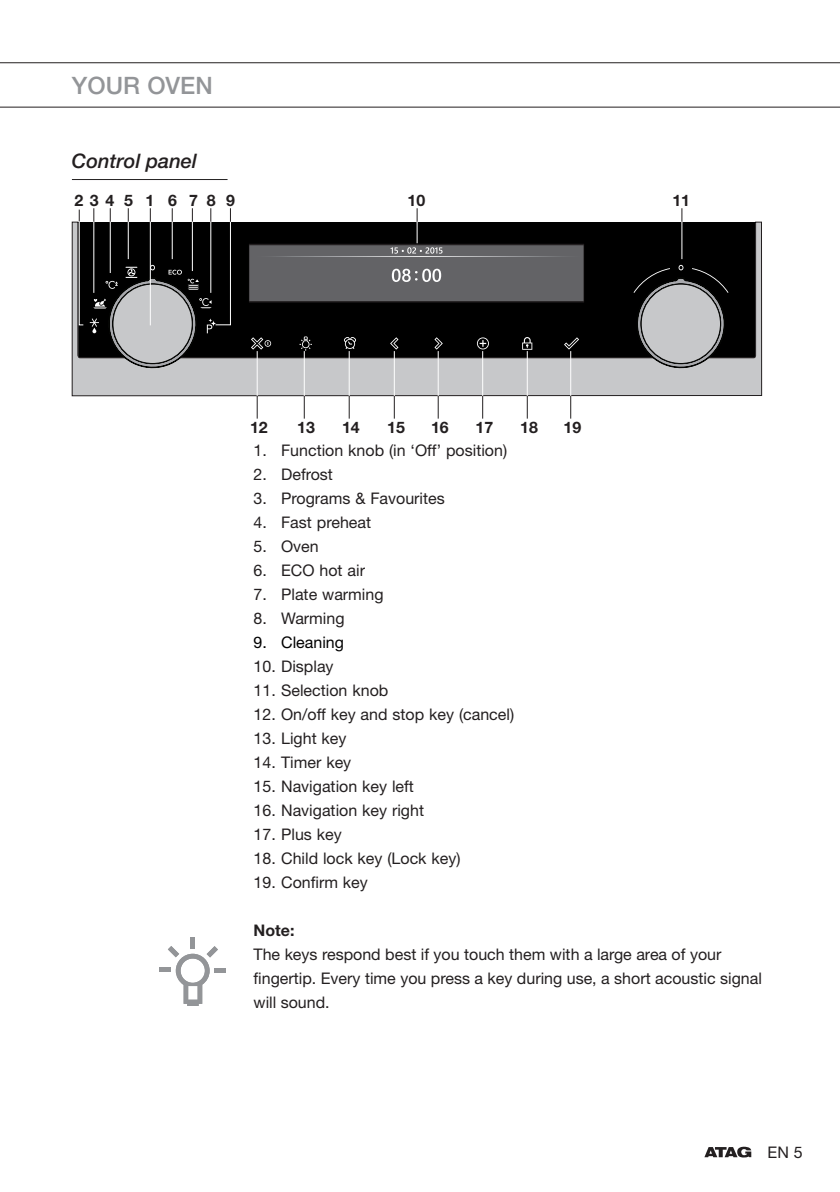
<style>
.page{position:relative;width:840px;height:1192px;background:#fff}
.page>*{position:absolute;margin:0;border:0;box-sizing:border-box;transform-origin:0 0}
.t1{font:500 24px "Helvetica Neue";color:#939598}
.t2{font:italic 500 20px "Helvetica Neue";color:#231f20}
.t3{font:16px/24px "Helvetica Neue";color:#231f20}
.t4{font:16px "Helvetica Neue";color:#000}
.t5{font:700 16px "Helvetica Neue";color:#231f20}
.t6{font:700 15.8px "Helvetica Neue";color:#231f20}
</style>
<div class="page">
<hr style="left:0;top:62px;width:839px;height:1px;background:#231f20">
<hr style="left:0;top:107px;width:839px;height:1px;background:#231f20">
<svg style="left:704px;top:1146px;width:47px;height:11px"></svg>
<hr style="left:72px;top:179px;width:155px;height:1px;background:#231f20">
<svg style="left:72px;top:222px;width:689px;height:174px;background:#484949"></svg>
<svg style="left:106px;top:266px;width:95px;height:104px;background:#3c3c3d"></svg>
<div style="left:113px;top:284px;width:79px;height:79px;background:#c7c8ca;border-radius:50%"></div>
<div style="left:113px;top:284px;width:79px;height:79px;border:1px solid #040503;border-radius:50%"></div>
<svg style="left:634px;top:278px;width:93px;height:92px;background:#474848"></svg>
<div style="left:641px;top:284px;width:79px;height:79px;background:#c7c8ca;border-radius:50%"></div>
<div style="left:640px;top:284px;width:80px;height:79px;border:1px solid #040503;border-radius:50%"></div>
<hr style="left:78px;top:222px;width:677px;height:1px;background:#000">
<svg style="left:257px;top:396px;width:1px;height:22px"></svg>
<hr style="left:257px;top:351px;width:1px;height:45px;background:#fff">
<svg style="left:304px;top:396px;width:1px;height:22px"></svg>
<hr style="left:304px;top:351px;width:1px;height:45px;background:#fff">
<svg style="left:349px;top:396px;width:1px;height:22px"></svg>
<hr style="left:349px;top:351px;width:1px;height:45px;background:#fff">
<svg style="left:394px;top:396px;width:1px;height:22px"></svg>
<hr style="left:394px;top:351px;width:1px;height:45px;background:#fff">
<svg style="left:437px;top:396px;width:1px;height:22px"></svg>
<hr style="left:437px;top:351px;width:1px;height:45px;background:#fff">
<svg style="left:482px;top:396px;width:1px;height:22px"></svg>
<hr style="left:482px;top:351px;width:1px;height:45px;background:#fff">
<svg style="left:526px;top:396px;width:1px;height:22px"></svg>
<hr style="left:526px;top:351px;width:1px;height:45px;background:#fff">
<svg style="left:570px;top:396px;width:1px;height:22px"></svg>
<hr style="left:570px;top:351px;width:1px;height:45px;background:#fff">
<svg style="left:150px;top:208px;width:1px;height:13px"></svg>
<hr style="left:150px;top:221px;width:1px;height:104px;background:#fff">
<svg style="left:246px;top:208px;width:340px;height:96px"></svg>
<svg style="left:681px;top:208px;width:1px;height:13px"></svg>
<hr style="left:681px;top:221px;width:1px;height:38px;background:#fff">
<svg style="left:172px;top:208px;width:1px;height:13px"></svg>
<hr style="left:172px;top:221px;width:1px;height:38px;background:#fff">
<svg style="left:192px;top:208px;width:1px;height:13px"></svg>
<hr style="left:192px;top:221px;width:1px;height:50px;background:#fff">
<svg style="left:128px;top:208px;width:1px;height:13px"></svg>
<hr style="left:128px;top:221px;width:1px;height:38px;background:#fff">
<svg style="left:110px;top:208px;width:1px;height:13px"></svg>
<hr style="left:110px;top:221px;width:1px;height:52px;background:#fff">
<svg style="left:93px;top:208px;width:1px;height:13px"></svg>
<hr style="left:93px;top:221px;width:1px;height:72px;background:#fff">
<svg style="left:79px;top:209px;width:5px;height:116px"></svg>
<svg style="left:207px;top:208px;width:24px;height:125px;background:#2e2e2e"></svg>
<div style="left:190px;top:937px;width:5px;height:11px;background:#939598"></div>
<div style="left:160px;top:967px;width:11px;height:5px;background:#939598"></div>
<div style="left:215px;top:968px;width:11px;height:5px;background:#939598"></div>
<svg style="left:168px;top:946px;width:50px;height:59px"></svg>
<h1 class="t1" style="left:72px;top:71px;width:142px">YOUR OVEN</h1>
<p class="t2" style="left:72px;top:149px;width:126px">Control panel</p>
<p class="t6" style="left:74px;top:191px;width:162px">2345 1 6 789</p>
<p class="t6" style="left:407px;top:191px;width:19px">10</p>
<p class="t6" style="left:672px;top:191px;width:19px">11</p>
<p class="t6" style="left:250px;top:418px;width:19px">12</p>
<p class="t6" style="left:297px;top:418px;width:19px">13</p>
<p class="t6" style="left:342px;top:418px;width:19px">14</p>
<p class="t6" style="left:387px;top:418px;width:19px">15</p>
<p class="t6" style="left:431px;top:418px;width:19px">16</p>
<p class="t6" style="left:475px;top:418px;width:19px">17</p>
<p class="t6" style="left:520px;top:418px;width:19px">18</p>
<p class="t6" style="left:563px;top:418px;width:19px">19</p>
<p class="t3" style="left:253px;top:438px;width:255px">1. Function knob (in ‘Off’ position)</p>
<p class="t3" style="left:253px;top:462px;width:81px">2. Defrost</p>
<p class="t3" style="left:253px;top:486px;width:193px">3. Programs &amp; Favourites</p>
<p class="t3" style="left:253px;top:510px;width:119px">4. Fast preheat</p>
<p class="t3" style="left:253px;top:534px;width:67px">5. Oven</p>
<p class="t3" style="left:253px;top:558px;width:113px">6. ECO hot air</p>
<p class="t3" style="left:253px;top:582px;width:131px">7. Plate warming</p>
<p class="t3" style="left:253px;top:606px;width:92px">8. Warming</p>
<p class="t4" style="left:253px;top:633px;width:92px">9. Cleaning</p>
<p class="t3" style="left:253px;top:654px;width:82px">10. Display</p>
<p class="t3" style="left:253px;top:678px;width:136px">11. Selection knob</p>
<p class="t3" style="left:253px;top:702px;width:262px">12. On/off key and stop key (cancel)</p>
<p class="t3" style="left:253px;top:726px;width:94px">13. Light key</p>
<p class="t3" style="left:253px;top:750px;width:99px">14. Timer key</p>
<p class="t3" style="left:253px;top:774px;width:162px">15. Navigation key left</p>
<p class="t3" style="left:253px;top:798px;width:172px">16. Navigation key right</p>
<p class="t3" style="left:253px;top:822px;width:90px">17. Plus key</p>
<p class="t3" style="left:253px;top:846px;width:208px">18. Child lock key (Lock key)</p>
<p class="t3" style="left:253px;top:870px;width:116px">19. Confirm key</p>
<p class="t5" style="left:253px;top:920px;width:42px">Note:</p>
<p class="t3" style="left:253px;top:942px;width:509px">The keys respond best if you touch them with a large area of your fingertip. Every time you press a key during use, a short acoustic signal will sound.</p>
<p class="t3" style="left:767px;top:1140px;width:37px">EN 5</p>
</div>
